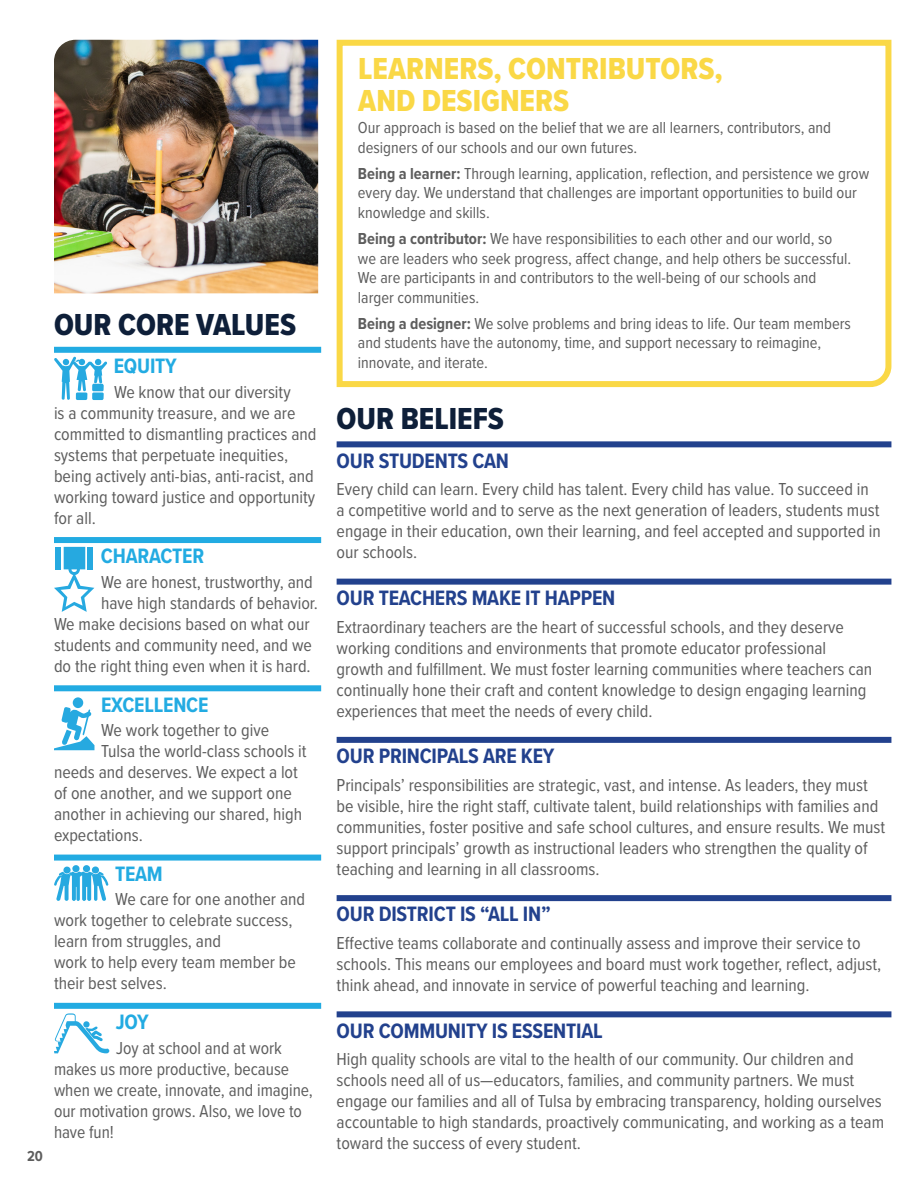
<style>
.page{position:relative;width:918px;height:1188px;background:#fff}
.page>*{position:absolute;margin:0;border:0;box-sizing:border-box;transform-origin:0 0}
.Section_Head{font:31.5px/31.5px "Proxima Nova Cond Extrabld";color:#fad846}
.Section_Head-2{font:31.5px "Proxima Nova Cond Extrabld";color:#0e1f39}
.Rule_above_14_4{font:700 21.6px "Proxima Nova Cond";letter-spacing:-.01em;color:#22418d}
.Rule_above_14_4-2{font:700 21.6px "Proxima Nova Cond";letter-spacing:-.01em;color:#22abe2}
.Text{font:18px/21px "Proxima Nova Cond";color:#5d5d5d}
.Text-2{font:16.5px/19.5px "Proxima Nova Cond";color:#5d5d5d}
.t1{font:700 15px "Proxima Nova Cond";color:#5d5d5d}
.s1{font-weight:700}
</style>
<div class="page">
<img style="left:54px;top:40px;width:264px;height:253px">
<div style="left:337px;top:441px;width:554px;height:6px;background:#22418d"></div>
<div style="left:337px;top:579px;width:554px;height:6px;background:#22418d"></div>
<div style="left:337px;top:737px;width:554px;height:6px;background:#22418d"></div>
<div style="left:337px;top:895px;width:554px;height:6px;background:#22418d"></div>
<div style="left:337px;top:1011px;width:554px;height:6px;background:#22418d"></div>
<svg style="left:336px;top:39px;width:556px;height:349px"></svg>
<div style="left:54px;top:347px;width:267px;height:6px;background:#22abe2"></div>
<div style="left:54px;top:537px;width:267px;height:6px;background:#22abe2"></div>
<div style="left:54px;top:685px;width:267px;height:6px;background:#22abe2"></div>
<div style="left:54px;top:855px;width:267px;height:6px;background:#22abe2"></div>
<div style="left:54px;top:1003px;width:267px;height:6px;background:#22abe2"></div>
<svg style="left:54px;top:357px;width:53px;height:43px"></svg>
<svg style="left:54px;top:547px;width:40px;height:65px"></svg>
<div style="left:73px;top:697px;width:10px;height:11px;background:#26a9e0;border-radius:50%"></div>
<svg style="left:54px;top:707px;width:40px;height:43px"></svg>
<svg style="left:54px;top:865px;width:54px;height:36px"></svg>
<svg style="left:54px;top:1013px;width:55px;height:40px"></svg>
<p class="t1" style="left:27px;top:1145px;width:17px">20</p>
<p class="Section_Head-2" style="left:54px;top:301px;width:244px">OUR CORE VALUES</p>
<p class="Section_Head" style="left:358px;top:53px;width:366px">LEARNERS, CONTRIBUTORS,<br>AND DESIGNERS</p>
<p class="Text-2" style="left:358px;top:117px;width:475px">Our approach is based on the belief that we are all learners, contributors, and designers of our schools and our own futures.</p>
<p class="Text-2" style="left:358px;top:163px;width:513px"><span class="s1">Being a learner:</span> Through learning, application, reflection, and persistence we grow every day. We understand that challenges are important opportunities to build our knowledge and skills.</p>
<p class="Text-2" style="left:358px;top:228px;width:495px"><span class="s1">Being a contributor:</span> We have responsibilities to each other and our world, so we are leaders who seek progress, affect change, and help others be successful.<br>We are participants in and contributors to the well-being of our schools and larger communities.</p>
<p class="Text-2" style="left:358px;top:313px;width:495px"><span class="s1">Being a designer:</span> We solve problems and bring ideas to life. Our team members and students have the autonomy, time, and support necessary to reimagine,</p>
<p class="Rule_above_14_4-2" style="left:114px;top:350px;width:65px">EQUITY</p>
<p class="Text-2" style="left:358px;top:352px;width:132px">innovate, and iterate.</p>
<p class="Text" style="left:54px;top:380px;width:264px;text-indent:60px">We know that our diversity<br>is a community treasure, and we are committed to dismantling practices and systems that perpetuate inequities, being actively anti-bias, anti-racist, and working toward justice and opportunity for all.</p>
<p class="Rule_above_14_4-2" style="left:101px;top:540px;width:105px">CHARACTER</p>
<p class="Text" style="left:101px;top:571px;width:213px">We are honest, trustworthy, and</p>
<p class="Text" style="left:101px;top:592px;width:218px">have high standards of behavior.</p>
<p class="Text" style="left:54px;top:613px;width:257px">We make decisions based on what our</p>
<p class="Text" style="left:54px;top:634px;width:259px">students and community need, and we</p>
<p class="Text" style="left:54px;top:655px;width:258px">do the right thing even when it is hard.</p>
<p class="Rule_above_14_4-2" style="left:101px;top:688px;width:109px">EXCELLENCE</p>
<p class="Text" style="left:101px;top:719px;width:169px">We work together to give</p>
<p class="Text" style="left:101px;top:740px;width:207px">Tulsa the world-class schools it</p>
<p class="Text" style="left:54px;top:761px;width:245px">needs and deserves. We expect a lot</p>
<p class="Text" style="left:54px;top:782px;width:239px">of one another, and we support one</p>
<p class="Text" style="left:54px;top:803px;width:250px">another in achieving our shared, high</p>
<p class="Text" style="left:54px;top:824px;width:90px">expectations.</p>
<p class="Rule_above_14_4-2" style="left:115px;top:858px;width:49px">TEAM</p>
<p class="Text" style="left:54px;top:888px;width:253px;text-indent:61px">We care for one another and work together to celebrate success, learn from struggles, and<br>work to help every team member be their best selves.</p>
<p class="Rule_above_14_4-2" style="left:116px;top:1006px;width:34px">JOY</p>
<p class="Text" style="left:54px;top:1036px;width:260px;text-indent:62px">Joy at school and at work makes us more productive, because when we create, innovate, and imagine, our motivation grows. Also, we love to have fun!</p>
<p class="Section_Head-2" style="left:337px;top:395px;width:169px">OUR BELIEFS</p>
<p class="Rule_above_14_4" style="left:337px;top:445px;width:174px">OUR STUDENTS CAN</p>
<p class="Text" style="left:337px;top:478px;width:546px">Every child can learn. Every child has talent. Every child has value. To succeed in a competitive world and to serve as the next generation of leaders, students must engage in their education, own their learning, and feel accepted and supported in our schools.</p>
<p class="Rule_above_14_4" style="left:337px;top:582px;width:280px">OUR TEACHERS MAKE IT HAPPEN</p>
<p class="Text" style="left:337px;top:615px;width:537px">Extraordinary teachers are the heart of successful schools, and they deserve working conditions and environments that promote educator professional growth and fulfillment. We must foster learning communities where teachers can continually hone their craft and content knowledge to design engaging learning experiences that meet the needs of every child.</p>
<p class="Rule_above_14_4" style="left:337px;top:740px;width:219px">OUR PRINCIPALS ARE KEY</p>
<p class="Text" style="left:337px;top:774px;width:550px">Principals’ responsibilities are strategic, vast, and intense. As leaders, they must be visible, hire the right staff, cultivate talent, build relationships with families and communities, foster positive and safe school cultures, and ensure results. We must support principals’ growth as instructional leaders who strengthen the quality of teaching and learning in all classrooms.</p>
<p class="Rule_above_14_4" style="left:337px;top:898px;width:216px">OUR DISTRICT IS “ALL IN”</p>
<p class="Text" style="left:337px;top:932px;width:546px">Effective teams collaborate and continually assess and improve their service to schools. This means our employees and board must work together, reflect, adjust, think ahead, and innovate in service of powerful teaching and learning.</p>
<p class="Rule_above_14_4" style="left:337px;top:1015px;width:268px">OUR COMMUNITY IS ESSENTIAL</p>
<p class="Text" style="left:337px;top:1048px;width:549px">High quality schools are vital to the health of our community. Our children and schools need all of us—educators, families, and community partners. We must engage our families and all of Tulsa by embracing transparency, holding ourselves accountable to high standards, proactively communicating, and working as a team toward the success of every student.</p>
</div>
